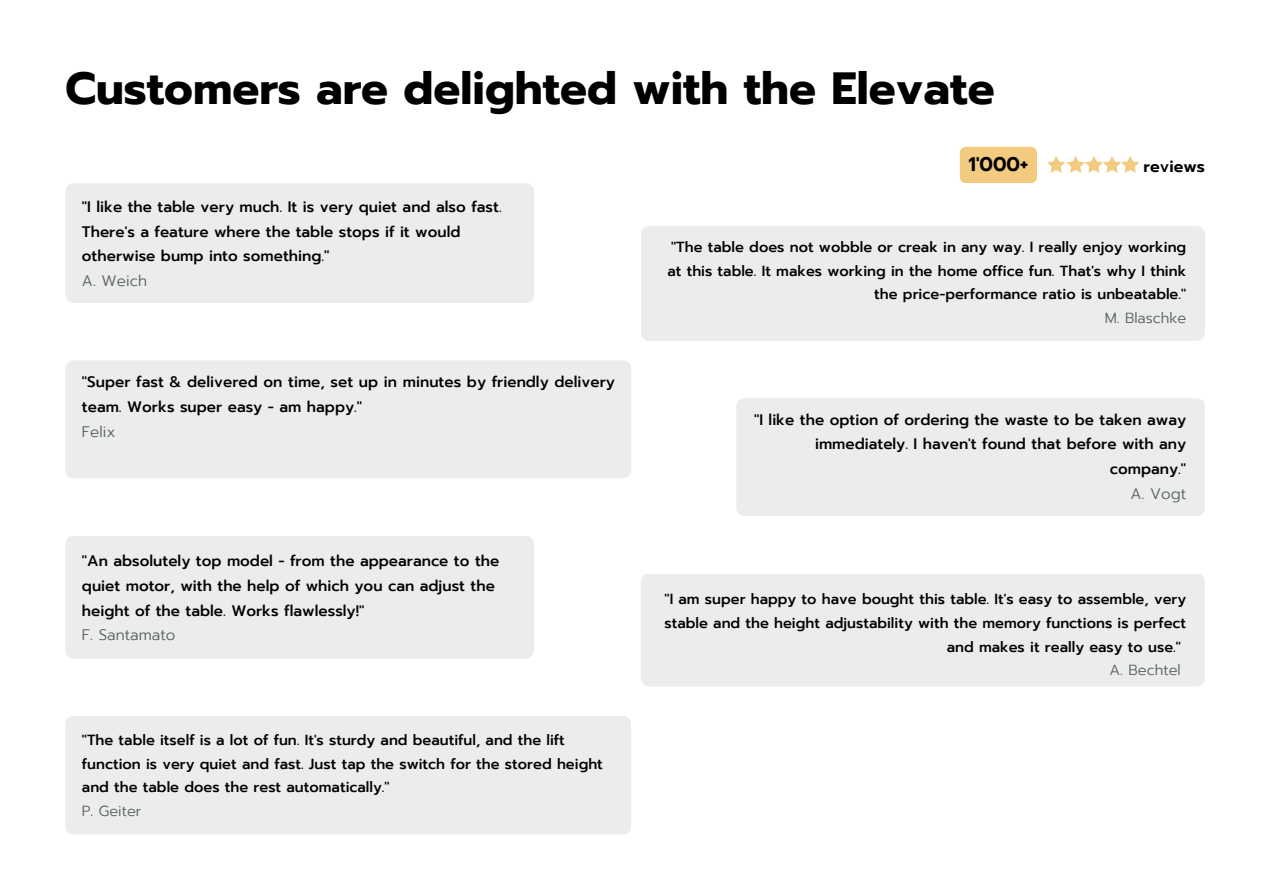
<style>
.page{position:relative;width:1263px;height:894px;background:#fff}
.page>*{position:absolute;margin:0;border:0;box-sizing:border-box;transform-origin:0 0}
.t1{font:700 45px "Prompt";color:#000}
.t2{font:600 19.65px "Prompt";color:#000}
.t3{font:600 16.05px "Prompt";color:#000}
.t4{font:500 15.15px/24.8px "Prompt";color:#000}
.t5{font:300 15.15px "Prompt";color:#53625a}
.t6{font:500 14.55px/23.5px "Prompt";color:#000}
.t7{font:300 14.55px "Prompt";color:#53625a}
</style>
<div class="page">
<div style="left:960px;top:147px;width:77px;height:36px;background:#f2ca80;border-radius:6px"></div>
<svg style="left:1047px;top:156px;width:92px;height:17px"></svg>
<div style="left:65px;top:360px;width:566px;height:118px;background:#ececec;border-radius:8px"></div>
<div style="left:736px;top:398px;width:469px;height:118px;background:#ececec;border-radius:8px"></div>
<div style="left:65px;top:535px;width:469px;height:123px;background:#ececec;border-radius:8px"></div>
<div style="left:65px;top:183px;width:469px;height:120px;background:#ececec;border-radius:8px"></div>
<div style="left:641px;top:573px;width:564px;height:113px;background:#ececec;border-radius:8px"></div>
<div style="left:65px;top:715px;width:566px;height:119px;background:#ececec;border-radius:8px"></div>
<div style="left:641px;top:226px;width:564px;height:115px;background:#ececec;border-radius:8px"></div>
<p class="t1" style="left:65px;top:54px;width:931px">Customers are delighted with the Elevate</p>
<p class="t4" style="left:82px;top:194px;width:421px">"I like the table very much. It is very quiet and also fast.<br>There's a feature where the table stops if it would otherwise bump into something."</p>
<p class="t5" style="left:82px;top:269px;width:67px">A. Weich</p>
<p class="t4" style="left:82px;top:370px;width:535px">"Super fast &amp; delivered on time, set up in minutes by friendly delivery team. Works super easy - am happy."</p>
<p class="t5" style="left:82px;top:420px;width:35px">Felix</p>
<p class="t4" style="left:82px;top:548px;width:419px">"An absolutely top model - from the appearance to the quiet motor, with the help of which you can adjust the height of the table. Works flawlessly!"</p>
<p class="t5" style="left:82px;top:623px;width:95px">F. Santamato</p>
<p class="t6" style="left:82px;top:728px;width:522px">"The table itself is a lot of fun. It's sturdy and beautiful, and the lift function is very quiet and fast. Just tap the switch for the stored height and the table does the rest automatically."</p>
<p class="t7" style="left:82px;top:800px;width:61px">P. Geiter</p>
<p class="t2" style="left:968px;top:149px;width:61px">1'000+</p>
<p class="t3" style="left:1143px;top:155px;width:63px">reviews</p>
<p class="t6" style="left:667px;top:235px;width:520px;text-align:right">"The table does not wobble or creak in any way. I really enjoy working at this table. It makes working in the home office fun. That's why I think the price-performance ratio is unbeatable."</p>
<p class="t7" style="left:1105px;top:307px;width:83px">M. Blaschke</p>
<p class="t4" style="left:754px;top:407px;width:434px;text-align:right">"I like the option of ordering the waste to be taken away immediately. I haven't found that before with any company."</p>
<p class="t5" style="left:1130px;top:482px;width:57px">A. Vogt</p>
<p class="t6" style="left:665px;top:587px;width:523px">"I am super happy to have bought this table. It's easy to assemble, very</p>
<p class="t6" style="left:664px;top:611px;width:523px">stable and the height adjustability with the memory functions is perfect</p>
<p class="t6" style="left:947px;top:634px;width:236px">and makes it really easy to use."</p>
<p class="t7" style="left:1109px;top:659px;width:73px">A. Bechtel</p>
</div>
